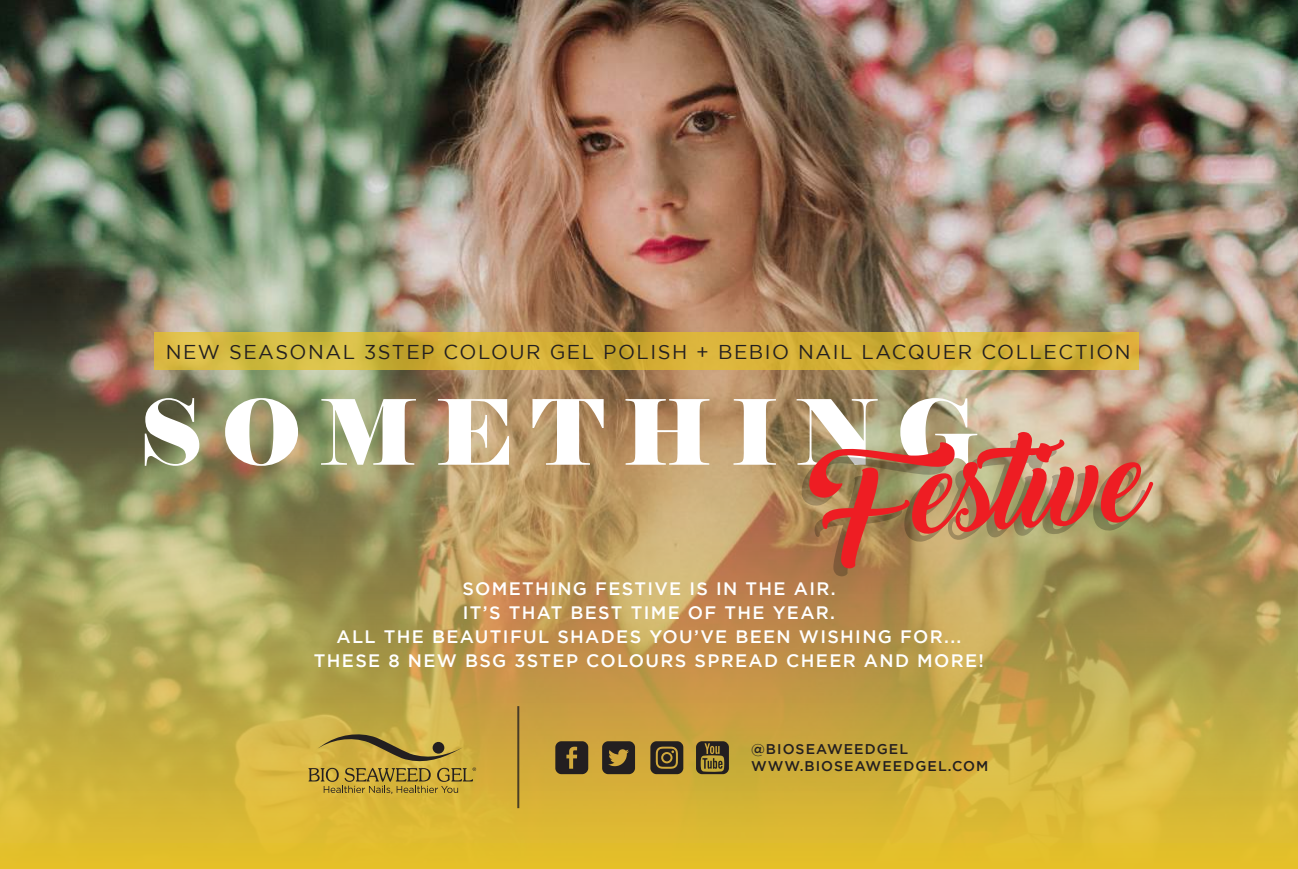
<style>
.page{position:relative;width:1298px;height:869px;background:#fff}
.page>*{position:absolute;margin:0;border:0;box-sizing:border-box;transform-origin:0 0}
.t1{font:20px "Gotham";letter-spacing:.075em;color:#231f20}
.t2{font:500 18px/24px "Gotham";letter-spacing:.075em;color:#fff;text-align:center}
.t3{font:500 14px/17px "Gotham";letter-spacing:.075em;color:#231f20}
</style>
<div class="page">
<img style="left:0;top:0;width:1298px;height:209px">
<img style="left:0;top:209px;width:1298px;height:660px">
<svg style="left:145px;top:398px;width:54px;height:68px"></svg>
<svg style="left:225px;top:398px;width:73px;height:68px"></svg>
<svg style="left:321px;top:399px;width:95px;height:66px"></svg>
<svg style="left:438px;top:399px;width:71px;height:66px"></svg>
<svg style="left:532px;top:399px;width:71px;height:66px"></svg>
<svg style="left:625px;top:399px;width:84px;height:66px"></svg>
<svg style="left:733px;top:399px;width:43px;height:66px"></svg>
<img style="left:796px;top:398px;width:357px;height:178px">
<svg style="left:308px;top:731px;width:168px;height:63px;background:#b89c3c"></svg>
<svg style="left:696px;top:741px;width:33px;height:33px"></svg>
<svg style="left:555px;top:741px;width:33px;height:33px"></svg>
<svg style="left:602px;top:741px;width:33px;height:33px"></svg>
<svg style="left:650px;top:741px;width:33px;height:33px"></svg>
<hr style="left:517px;top:706px;width:2px;height:102px;background:#231f20">
<svg style="left:155px;top:333px;width:984px;height:36px;background:#d3b23b"></svg>
<p class="t1" style="left:166px;top:341px;width:966px">NEW SEASONAL 3STEP COLOUR GEL POLISH + BEBIO NAIL LACQUER COLLECTION</p>
<p class="t2" style="left:314px;top:576px;width:671px">SOMETHING FESTIVE IS IN THE AIR.<br>IT’S THAT BEST TIME OF THE YEAR.<br>ALL THE BEAUTIFUL SHADES YOU’VE BEEN WISHING FOR...<br>THESE 8 NEW BSG 3STEP COLOURS SPREAD CHEER AND MORE!</p>
<p class="t3" style="left:751px;top:740px;width:239px">@BIOSEAWEEDGEL<br>WWW.BIOSEAWEEDGEL.COM</p>
</div>
